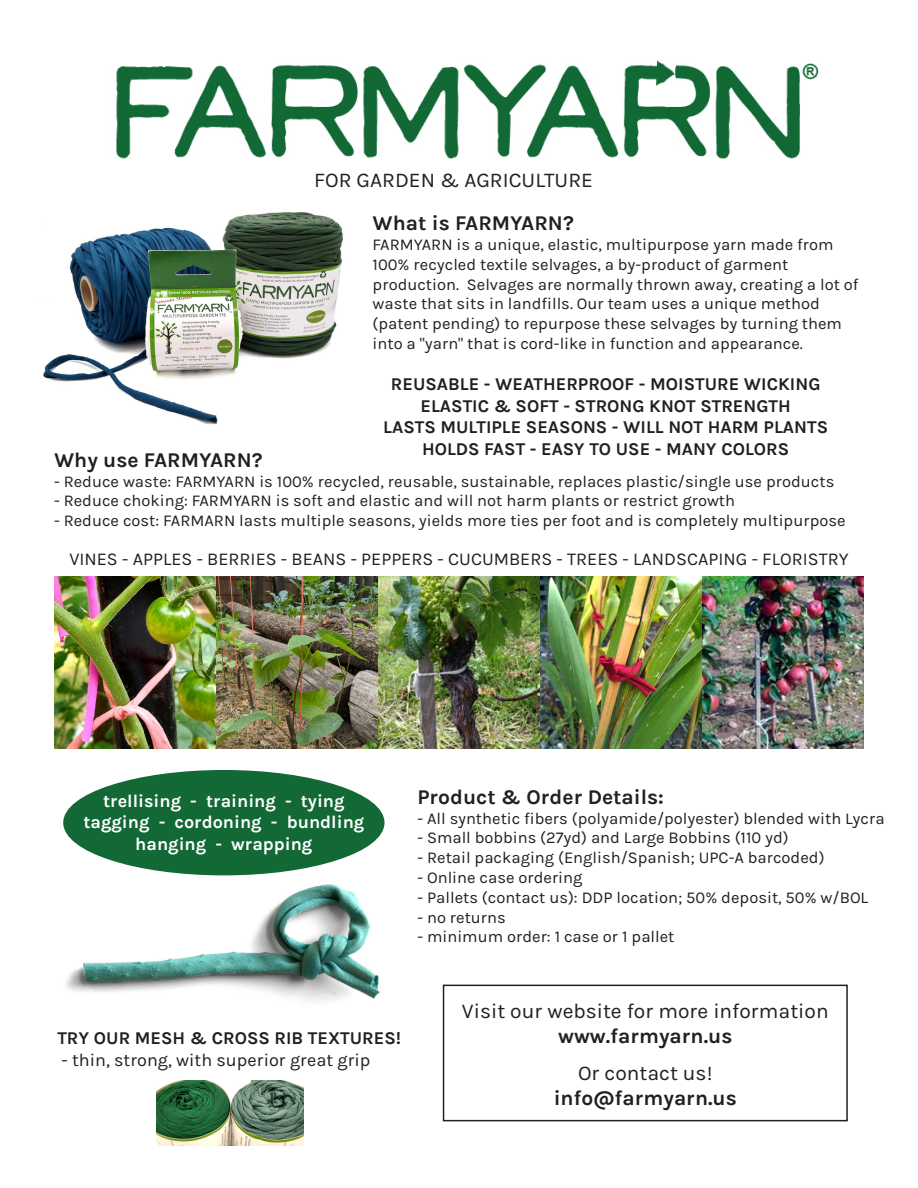
<style>
.page{position:relative;width:918px;height:1188px;background:#fff}
.page>*{position:absolute;margin:0;border:0;box-sizing:border-box;transform-origin:0 0}
.t1{font:700 21px "Karla";color:#231f20}
.t2{font:21px "Karla";color:#231f20}
.t3{font:700 18px "Karla";color:#231f20}
.t4{font:18px "Karla";color:#231f20}
.t5{font:700 18px "Karla";color:#fff}
.t6{font:16.5px/19.8px "Karla";color:#231f20}
</style>
<div class="page">
<img style="left:116px;top:60px;width:703px;height:99px">
<img style="left:54px;top:576px;width:810px;height:173px">
<img style="left:43px;top:212px;width:300px;height:213px">
<img style="left:157px;top:1080px;width:147px;height:65px">
<img style="left:66px;top:884px;width:314px;height:118px">
<div style="left:64px;top:771px;width:320px;height:104px;background:#126936;border-radius:50%"></div>
<div style="left:443px;top:985px;width:405px;height:136px;border:2px solid #231f20"></div>
<p class="t2" style="left:314px;top:168px;width:280px">FOR GARDEN &amp; AGRICULTURE</p>
<p class="t1" style="left:373px;top:211px;width:203px">What is FARMYARN?</p>
<p class="t6" style="left:373px;top:235px;width:463px">FARMYARN is a unique, elastic, multipurpose yarn made from<br>100% recycled textile selvages, a by-product of garment</p>
<p class="t6" style="left:373px;top:274px;width:487px">production. Selvages are normally thrown away, creating a lot of waste that sits in landfills. Our team uses a unique method</p>
<p class="t6" style="left:373px;top:314px;width:471px">(patent pending) to repurpose these selvages by turning them into a "yarn" that is cord-like in function and appearance.</p>
<p class="t3" style="left:391px;top:374px;width:431px">REUSABLE - WEATHERPROOF - MOISTURE WICKING</p>
<p class="t3" style="left:420px;top:395px;width:372px">ELASTIC &amp; SOFT - STRONG KNOT STRENGTH</p>
<p class="t3" style="left:383px;top:417px;width:446px">LASTS MULTIPLE SEASONS - WILL NOT HARM PLANTS</p>
<p class="t3" style="left:422px;top:438px;width:369px">HOLDS FAST - EASY TO USE - MANY COLORS</p>
<p class="t1" style="left:54px;top:448px;width:210px">Why use FARMYARN?</p>
<p class="t6" style="left:54px;top:472px;width:782px">- Reduce waste: FARMYARN is 100% recycled, reusable, sustainable, replaces plastic/single use products</p>
<p class="t6" style="left:54px;top:491px;width:683px">- Reduce choking: FARMYARN is soft and elastic and will not harm plants or restrict growth</p>
<p class="t6" style="left:54px;top:511px;width:793px">- Reduce cost: FARMARN lasts multiple seasons, yields more ties per foot and is completely multipurpose</p>
<p class="t4" style="left:69px;top:549px;width:781px">VINES - APPLES - BERRIES - BEANS - PEPPERS - CUCUMBERS - TREES - LANDSCAPING - FLORISTRY</p>
<p class="t5" style="left:103px;top:790px;width:243px">trellising - training - tying</p>
<p class="t5" style="left:83px;top:812px;width:282px">tagging - cordoning - bundling</p>
<p class="t5" style="left:135px;top:833px;width:179px">hanging - wrapping</p>
<p class="t1" style="left:417px;top:785px;width:248px">Product &amp; Order Details:</p>
<p class="t6" style="left:417px;top:808px;width:469px">- All synthetic fibers (polyamide/polyester) blended with Lycra</p>
<p class="t6" style="left:417px;top:828px;width:373px">- Small bobbins (27yd) and Large Bobbins (110 yd)</p>
<p class="t6" style="left:417px;top:848px;width:409px">- Retail packaging (English/Spanish; UPC-A barcoded)</p>
<p class="t6" style="left:417px;top:868px;width:167px">- Online case ordering</p>
<p class="t6" style="left:417px;top:888px;width:453px">- Pallets (contact us): DDP location; 50% deposit, 50% w/BOL</p>
<p class="t6" style="left:417px;top:907px;width:90px">- no returns</p>
<p class="t6" style="left:417px;top:927px;width:259px">- minimum order: 1 case or 1 pallet</p>
<p class="t3" style="left:57px;top:1028px;width:345px">TRY OUR MESH &amp; CROSS RIB TEXTURES!</p>
<p class="t4" style="left:62px;top:1050px;width:310px">- thin, strong, with superior great grip</p>
<p class="t2" style="left:462px;top:1000px;width:368px">Visit our website for more information</p>
<p class="t1" style="left:558px;top:1024px;width:176px">www.farmyarn.us</p>
<p class="t2" style="left:578px;top:1062px;width:136px">Or contact us!</p>
<p class="t1" style="left:554px;top:1086px;width:185px">info@farmyarn.us</p>
</div>
